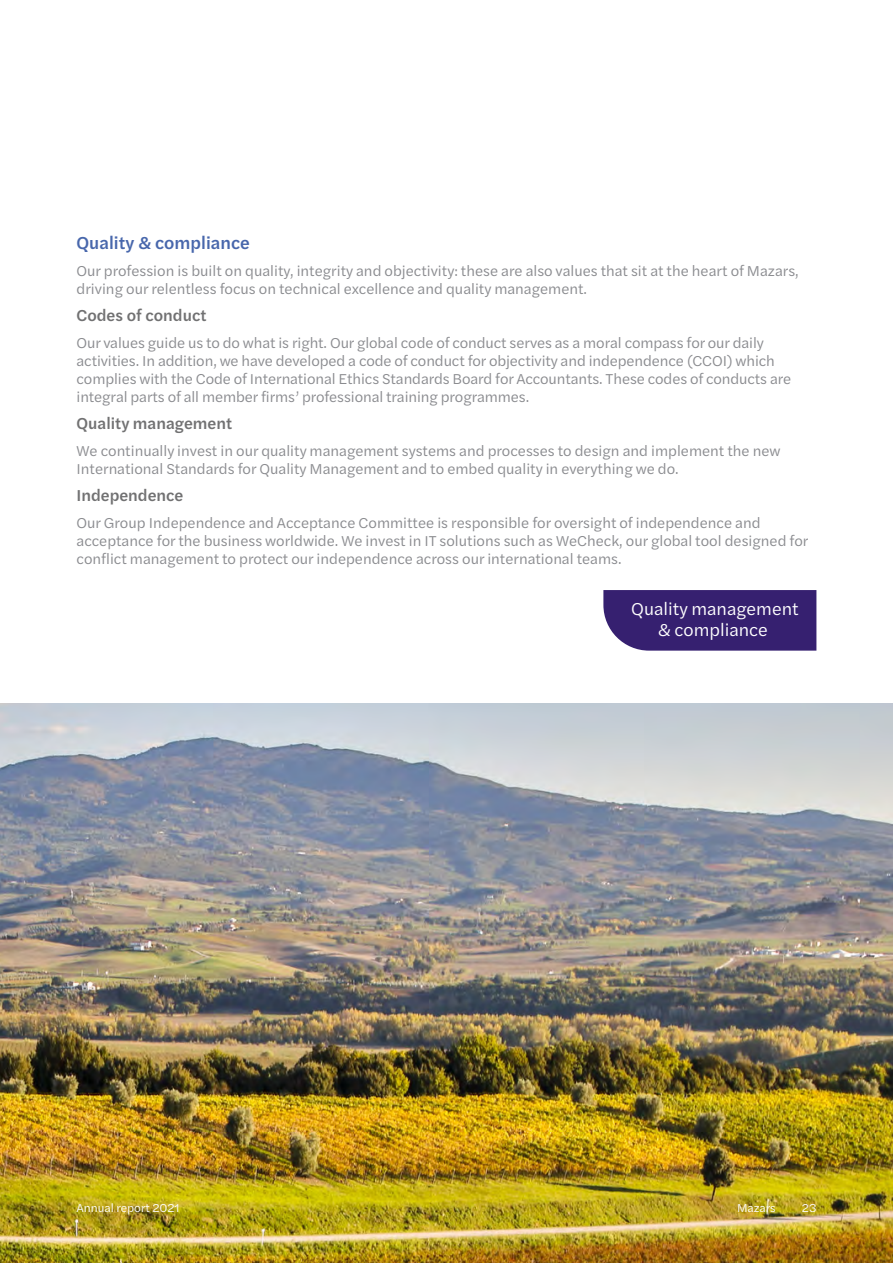
<style>
.page{position:relative;width:893px;height:1263px;background:#fff}
.page>*{position:absolute;margin:0;border:0;box-sizing:border-box;transform-origin:0 0}
.t1{font:18px/21.6px "Halyard Text";color:#fff;text-align:center}
.t2{font:500 18px "Halyard Text";color:#4867ac}
.t3{font:500 16.5px "Halyard Text";color:#717172}
.t4{font:15px/18px "Halyard Text";color:#8a8b8f}
.t5{font:12px "Halyard Text";color:#fff}
</style>
<div class="page">
<img style="left:0;top:704px;width:893px;height:559px">
<svg style="left:603px;top:590px;width:213px;height:61px;background:#3f2a76"></svg>
<p class="t2" style="left:77px;top:230px;width:175px">Quality &amp; compliance</p>
<p class="t4" style="left:77px;top:261px;width:724px">Our profession is built on quality, integrity and objectivity: these are also values that sit at the heart of Mazars, driving our relentless focus on technical excellence and quality management.</p>
<p class="t3" style="left:77px;top:303px;width:131px">Codes of conduct</p>
<p class="t4" style="left:77px;top:333px;width:716px">Our values guide us to do what is right. Our global code of conduct serves as a moral compass for our daily activities. In addition, we have developed a code of conduct for objectivity and independence (CCOI) which complies with the Code of International Ethics Standards Board for Accountants. These codes of conducts are integral parts of all member firms’ professional training programmes.</p>
<p class="t3" style="left:77px;top:411px;width:157px">Quality management</p>
<p class="t4" style="left:77px;top:441px;width:705px">We continually invest in our quality management systems and processes to design and implement the new<br>International Standards for Quality Management and to embed quality in everything we do.</p>
<p class="t3" style="left:77px;top:483px;width:108px">Independence</p>
<p class="t4" style="left:77px;top:513px;width:733px">Our Group Independence and Acceptance Committee is responsible for oversight of independence and acceptance for the business worldwide. We invest in IT solutions such as WeCheck, our global tool designed for conflict management to protect our independence across our international teams.</p>
<p class="t1" style="left:631px;top:597px;width:169px">Quality management &amp; compliance</p>
<p class="t5" style="left:77px;top:1199px;width:105px">Annual report 2021</p>
<p class="t5" style="left:737px;top:1199px;width:40px">Mazars</p>
<p class="t5" style="left:802px;top:1199px;width:16px">23</p>
</div>
